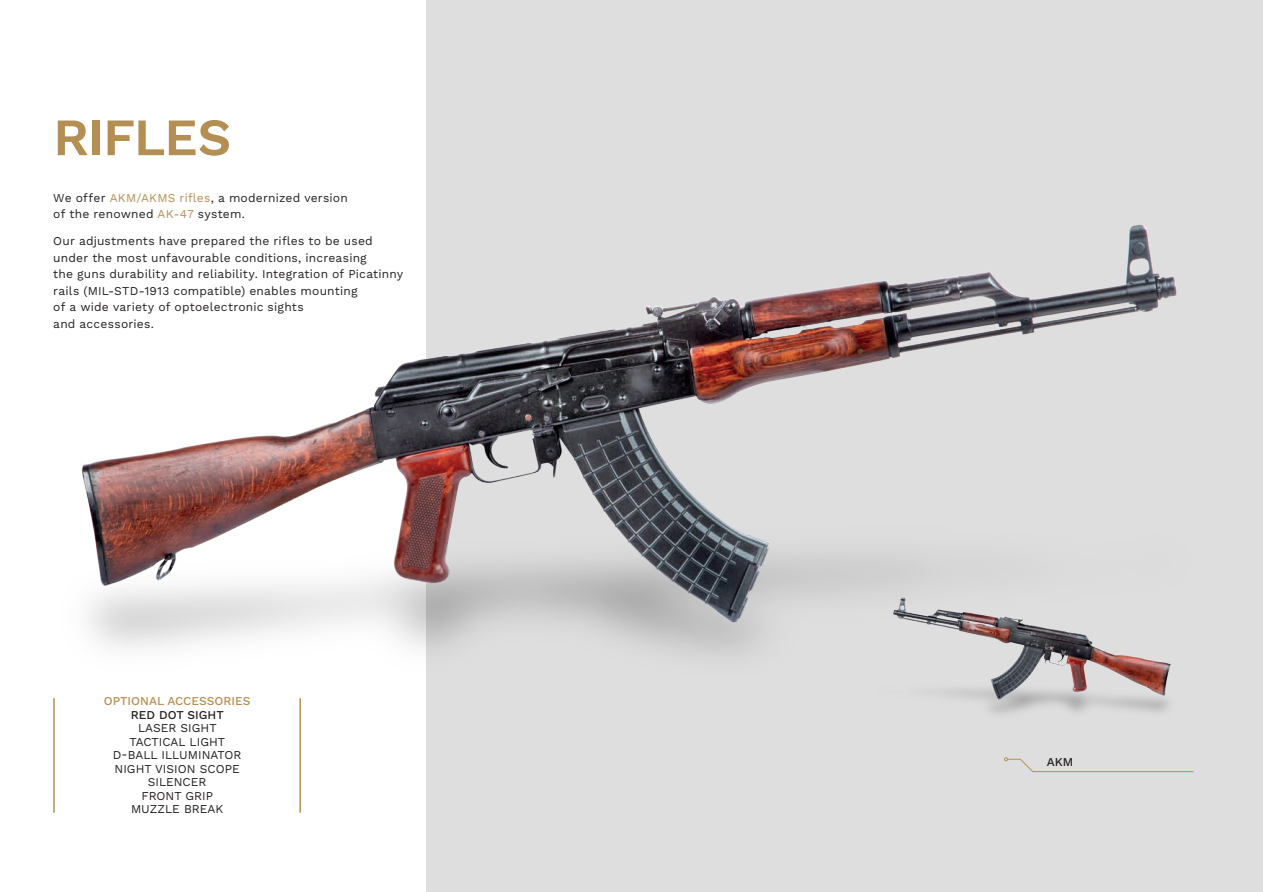
<style>
.page{position:relative;width:1263px;height:892px;background:#fff}
.page>*{position:absolute;margin:0;border:0;box-sizing:border-box;transform-origin:0 0}
.t1{font:600 52.5px "Work Sans";letter-spacing:-.02em;color:#b48f54}
.t2{font:12px/13.5px "Work Sans";letter-spacing:.015em;color:#231f20}
.t3{font:500 12px "Work Sans";color:#b48f54}
.t4{font:500 12px "Work Sans";color:#231f20}
.s1{color:#b48f54}
</style>
<div class="page">
<div style="left:426px;top:0;width:837px;height:892px;background:#dededf"></div>
<hr style="left:299px;top:698px;width:2px;height:115px;background:#b48f54">
<hr style="left:53px;top:698px;width:2px;height:115px;background:#b48f54">
<img style="left:82px;top:225px;width:1095px;height:429px">
<img style="left:858px;top:560px;width:319px;height:154px">
<svg style="left:1004px;top:757px;width:190px;height:15px"></svg>
<h1 class="t1" style="left:53px;top:107px;width:179px">RIFLES</h1>
<p class="t2" style="left:53px;top:190px;width:296px;line-height:16.5px">We offer <span class="s1">AKM/AKMS rifles</span>, a modernized version of the renowned <span class="s1">AK-47</span> system.</p>
<p class="t2" style="left:53px;top:233px;width:351px;line-height:16.5px">Our adjustments have prepared the rifles to be used under the most unfavourable conditions, increasing<br>the guns durability and reliability. Integration of Picatinny rails (MIL-STD-1913 compatible) enables mounting<br>of a wide variety of optoelectronic sights<br>and accessories.</p>
<p class="t3" style="left:104px;top:694px;width:148px">OPTIONAL ACCESSORIES</p>
<p class="t4" style="left:131px;top:708px;width:95px">RED DOT SIGHT</p>
<p class="t2" style="left:113px;top:722px;width:130px;text-align:center">LASER SIGHT<br>TACTICAL LIGHT<br>D-BALL ILLUMINATOR<br>NIGHT VISION SCOPE<br>SILENCER<br>FRONT GRIP<br>MUZZLE BREAK</p>
<p class="t4" style="left:1047px;top:755px;width:28px">AKM</p>
</div>
